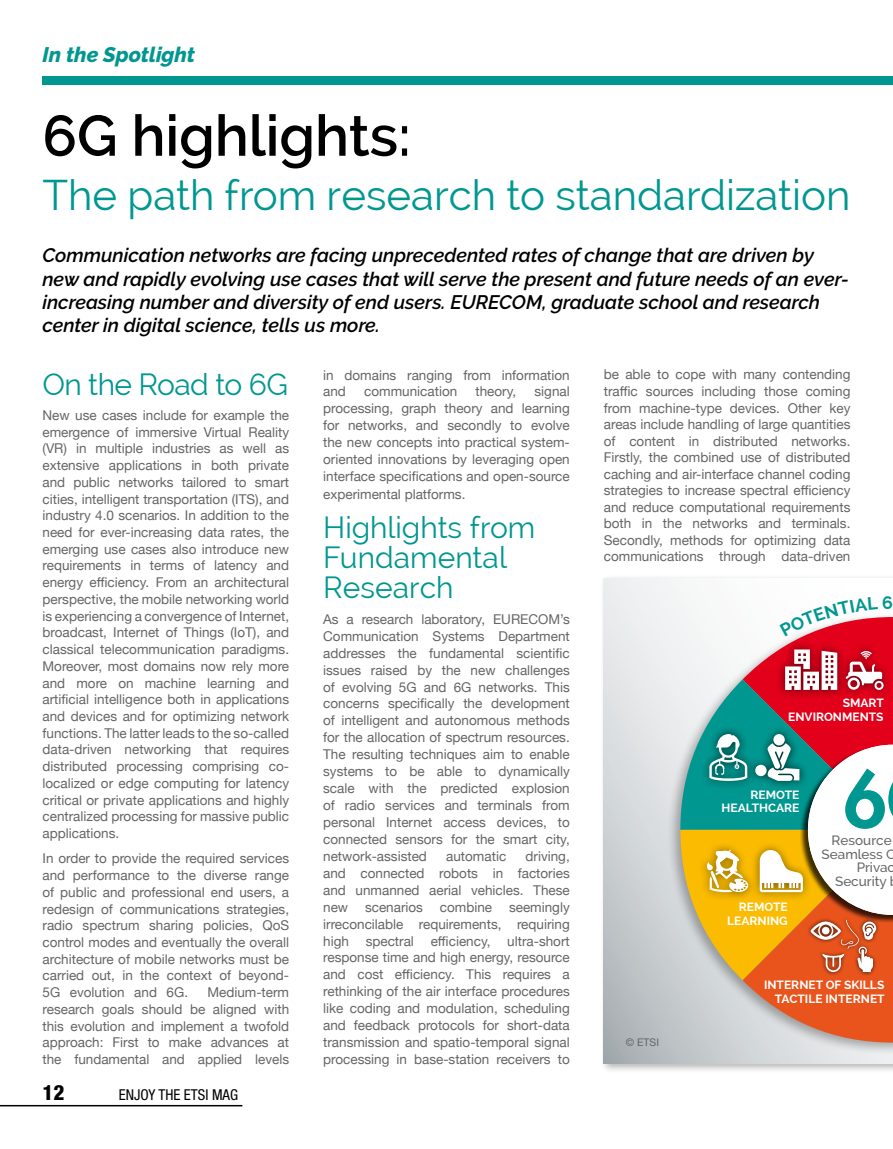
<style>
.page{position:relative;width:893px;height:1149px;background:#fff}
.page>*{position:absolute;margin:0;border:0;box-sizing:border-box;transform-origin:0 0}
.t1{font:800 75px "Futura";color:#009790}
.t2{font:600 57px "Raleway";color:#000}
.t3{font:42px "Raleway";color:#009790}
.t4{font:30px/30.5px "Raleway";color:#009790}
.t5{font:30px "Raleway";letter-spacing:-.02em;color:#009790}
.t6{font:italic 800 21px "Raleway";color:#009790}
.t7{font:800 condensed 21px "Helvetica Neue";color:#000}
.t8{font:italic 600 19.5px/23.4px "Raleway";color:#000}
.t9{font:condensed 15px "Helvetica Neue";color:#000}
.t10{font:13.5px/16.6px "Helvetica Neue";color:#646567;text-align:justify}
.t11{font:500 13.5px "Raleway";color:#646567}
.t12{font:700 12px/13.5px "Raleway";color:#fff;text-align:right}
.t13{font:10.5px "Helvetica Neue";color:#646567}
</style>
<div class="page">
<hr style="left:0;top:1104px;width:242px;height:2px;background:#000">
<div style="left:600px;top:574px;width:293px;height:499px;background:#000;opacity:.3"></div>
<svg style="left:604px;top:578px;width:289px;height:485px"></svg>
<div style="left:667px;top:612px;width:226px;height:443px;background:#000;opacity:.3"></div>
<div style="left:43px;top:77px;width:850px;height:8px;background:#009790"></div>
<svg style="left:680px;top:595px;width:213px;height:447px"></svg>
<h3 class="t6" style="left:43px;top:43px;width:154px">In the Spotlight</h3>
<h2 class="t2" style="left:42px;top:103px;width:370px">6G highlights:</h2>
<h3 class="t3" style="left:42px;top:170px;width:810px">The path from research to standardization</h3>
<p class="t8" style="left:42px;top:243px;width:808px">Communication networks are facing unprecedented rates of change that are driven by new and rapidly evolving use cases that will serve the present and future needs of an ever&shy;increasing number and diversity of end users. EURECOM, graduate school and research center in digital science, tells us more.</p>
<h3 class="t5" style="left:43px;top:366px;width:247px">On the Road to 6G</h3>
<p class="t10" style="left:43px;top:407px;width:248px">New use cases include for example the emergence of immersive Virtual Reality (VR) in multiple industries as well as extensive applications in both private and public networks tailored to smart cities, intelligent transportation (ITS), and industry 4.0 scenarios. In addition to the need for ever-increasing data rates, the emerging use cases also introduce new requirements in terms of latency and energy efficiency. From an architectural perspective, the mobile networking world is experiencing a convergence of Internet, broadcast, Internet of Things (IoT), and classical telecommunication paradigms.<br>Moreover, most domains now rely more and more on machine learning and artificial intelligence both in applications and devices and for optimizing network functions. The latter leads to the so-called data-driven networking that requires distributed processing comprising co&shy;localized or edge computing for latency critical or private applications and highly centralized processing for massive public applications.</p>
<p class="t10" style="left:43px;top:850px;width:248px">In order to provide the required services and performance to the diverse range of public and professional end users, a redesign of communications strategies, radio spectrum sharing policies, QoS control modes and eventually the overall architecture of mobile networks must be carried out, in the context of beyond-5G evolution and 6G.</p>
<p class="t10" style="left:43px;top:984px;width:248px;text-indent:165px">Medium-term research goals should be aligned with this evolution and implement a twofold approach: First to make advances at the fundamental and applied levels</p>
<h3 class="t7" style="left:43px;top:1079px;width:23px">12</h3>
<p class="t9" style="left:119px;top:1085px;width:121px">ENJOY THE ETSI MAG</p>
<p class="t10" style="left:323px;top:367px;width:248px">in domains ranging from information and</p>
<p class="t10" style="left:323px;top:384px;width:248px;line-height:17.1px;text-indent:211px">signal processing, graph theory and learning for networks, and secondly to evolve the new concepts into practical system&shy;oriented innovations by leveraging open interface specifications and open-source experimental platforms.</p>
<h3 class="t4" style="left:323px;top:511px;width:214px">Highlights from<br>Fundamental<br>Research</h3>
<p class="t10" style="left:323px;top:611px;width:248px">As a research laboratory, EURECOM’s Communication Systems Department addresses the fundamental scientific issues raised by the new challenges of evolving 5G and 6G networks. This concerns specifically the development of intelligent and autonomous methods for the allocation of spectrum resources.<br>The resulting techniques aim to enable systems to be able to dynamically scale with the predicted explosion of radio services and terminals from personal Internet access devices, to connected sensors for the smart city, network-assisted</p>
<p class="t10" style="left:364px;top:384px;width:95px">communication</p>
<p class="t10" style="left:475px;top:384px;width:42px">theory,</p>
<p class="t10" style="left:323px;top:848px;width:248px;text-indent:202px">driving, and connected robots in factories and unmanned aerial vehicles. These new scenarios combine seemingly irreconcilable requirements, requiring high spectral efficiency, ultra-short response time and high energy, resource and cost efficiency. This requires a rethinking of the air interface procedures like coding and modulation, scheduling and feedback protocols for short-data transmission and spatio-temporal signal processing in base-station receivers to</p>
<p class="t10" style="left:446px;top:848px;width:62px">automatic</p>
<p class="t10" style="left:604px;top:367px;width:248px">be able to cope with many contending traffic sources including those coming from machine-type devices. Other key areas include handling of large quantities of content in distributed networks.<br>Firstly, the combined use of distributed caching and air-interface channel coding strategies to increase spectral efficiency and reduce computational requirements both in the networks and terminals.<br>Secondly, methods for optimizing data communications through data-driven</p>
<p class="t12" style="left:788px;top:696px;width:97px">SMART<br>ENVIRONMENTS</p>
<p class="t12" style="left:721px;top:787px;width:79px">REMOTE<br>HEALTHCARE</p>
<p class="t12" style="left:727px;top:900px;width:62px">REMOTE<br>LEARNING</p>
<h1 class="t1" style="left:844px;top:749px;width:45px">6</h1>
<p class="t11" style="left:821px;top:845px;width:75px">Seamless C</p>
<p class="t11" style="left:857px;top:859px;width:40px">Privac</p>
<p class="t11" style="left:835px;top:872px;width:53px">Security</p>
<p class="t11" style="left:832px;top:832px;width:62px">Resource</p>
<p class="t13" style="left:626px;top:1034px;width:35px">© ETSI</p>
<p class="t12" style="left:764px;top:977px;width:122px">INTERNET OF SKILLS<br>TACTILE INTERNET</p>
</div>
